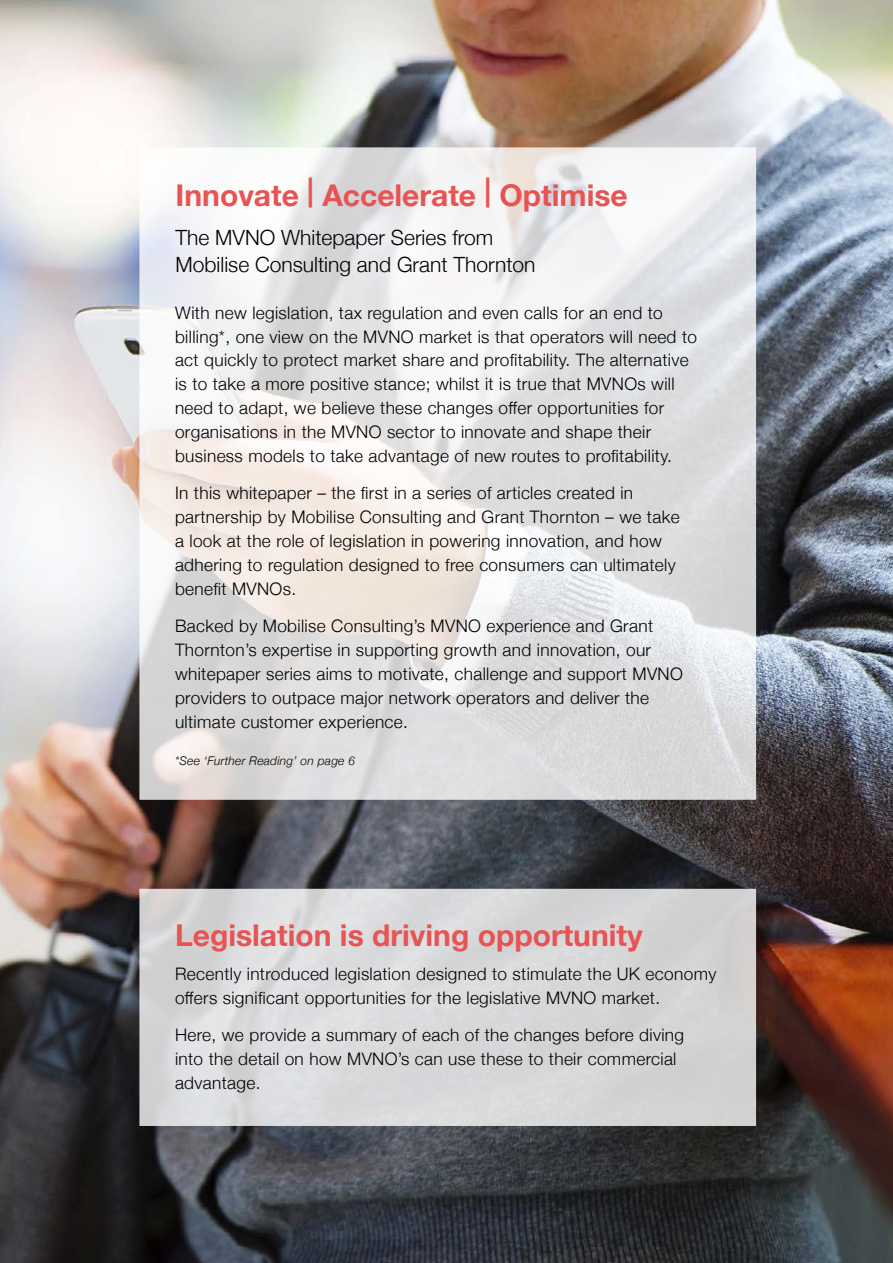
<style>
.page{position:relative;width:893px;height:1263px;background:#fff}
.page>*{position:absolute;margin:0;border:0;box-sizing:border-box;transform-origin:0 0}
.t1{font:700 30px "Helvetica Neue";color:#e85454}
.t2{font:300 21px/27px "Helvetica Neue";color:#000}
.t3{font:300 17.25px/24px "Helvetica Neue";letter-spacing:.02em;color:#000}
.t4{font:italic 300 12px "Helvetica Neue";letter-spacing:.02em;color:#000}
</style>
<div class="page">
<img style="left:0;top:0;width:893px;height:1263px">
<svg style="left:142px;top:750px;width:611px;height:47px;background:#dcdbdc"></svg>
<svg style="left:142px;top:150px;width:611px;height:600px"></svg>
<svg style="left:142px;top:892px;width:611px;height:231px;background:#d7d7d9"></svg>
<div style="left:139px;top:889px;width:617px;height:237px;border:2px solid #fff"></div>
<h1 class="t1" style="left:176px;top:171px;width:454px">Innovate | Accelerate | Optimise</h1>
<p class="t2" style="left:176px;top:223px;width:361px">The MVNO Whitepaper Series from<br>Mobilise Consulting and Grant Thornton</p>
<p class="t3" style="left:175px;top:299px;width:524px">With new legislation, tax regulation and even calls for an end to billing*, one view on the MVNO market is that operators will need to act quickly to protect market share and profitability. The alternative is to take a more positive stance; whilst it is true that MVNOs will need to adapt, we believe these changes offer opportunities for organisations in the MVNO sector to innovate and shape their business models to take advantage of new routes to profitability.</p>
<p class="t3" style="left:175px;top:480px;width:506px">In this whitepaper – the first in a series of articles created in partnership by Mobilise Consulting and Grant Thornton – we take a look at the role of legislation in powering innovation, and how adhering to regulation designed to free consumers can ultimately benefit MVNOs.</p>
<p class="t3" style="left:175px;top:613px;width:509px">Backed by Mobilise Consulting’s MVNO experience and Grant Thornton’s expertise in supporting growth and innovation, our whitepaper series aims to motivate, challenge and support MVNO providers to outpace major network operators and deliver the ultimate customer experience.</p>
<p class="t4" style="left:175px;top:751px;width:181px">*See ‘Further Reading’ on page 6</p>
<h1 class="t1" style="left:175px;top:911px;width:469px">Legislation is driving opportunity</h1>
<p class="t3" style="left:175px;top:961px;width:543px">Recently introduced legislation designed to stimulate the UK economy offers significant opportunities for the legislative MVNO market.</p>
<p class="t3" style="left:175px;top:1022px;width:511px">Here, we provide a summary of each of the changes before diving into the detail on how MVNO’s can use these to their commercial advantage.</p>
</div>
